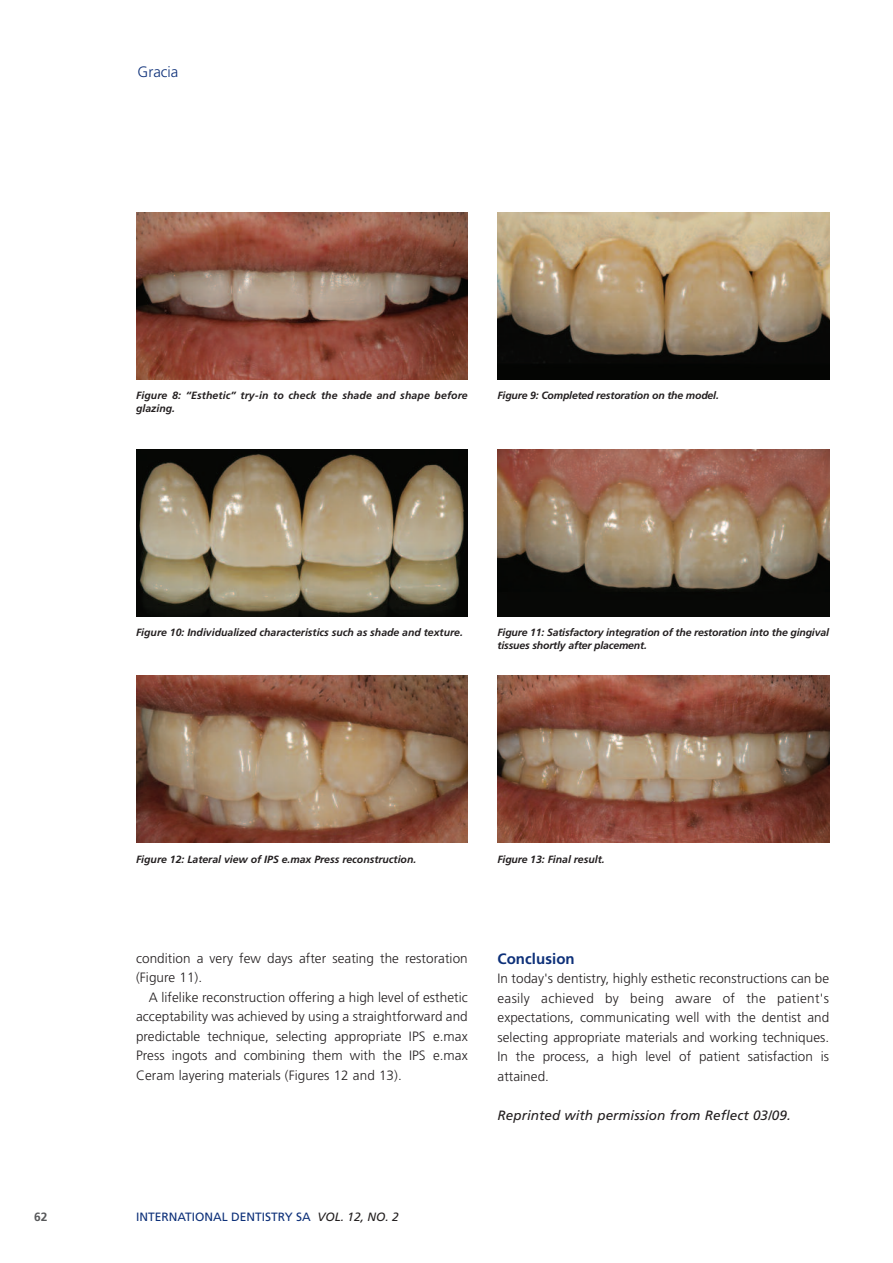
<style>
.page{position:relative;width:893px;height:1263px;background:#fff}
.page>*{position:absolute;margin:0;border:0;box-sizing:border-box;transform-origin:0 0}
.t1{font:700 15px "Frutiger";letter-spacing:.005em;color:#0d3079}
.t2{font:300 15px "Frutiger";color:#0d3079}
.t3{font:300 13.5px/19.5px "Frutiger";letter-spacing:.005em;color:#231f20;text-align:justify}
.t4{font:italic 13.5px "Frutiger";letter-spacing:.005em;color:#231f20}
.t5{font:12px "Frutiger";color:#0d3079}
.t6{font:700 12px "Frutiger";color:#57585a}
.t7{font:italic 700 10.5px/12.6px "Frutiger";color:#231f20}
.s1{font-style:italic;color:#231f20}
</style>
<div class="page">
<img style="left:497px;top:213px;width:332px;height:167px">
<img style="left:136px;top:213px;width:332px;height:167px">
<img style="left:497px;top:450px;width:332px;height:167px">
<img style="left:136px;top:450px;width:332px;height:167px">
<img style="left:497px;top:676px;width:332px;height:166px">
<img style="left:136px;top:675px;width:332px;height:167px">
<p class="t2" style="left:138px;top:65px;width:42px">Gracia</p>
<p class="t7" style="left:136px;top:390px;width:333px">Figure 8: “Esthetic” try-in to check the shade and shape before</p>
<p class="t7" style="left:497px;top:390px;width:223px">Figure 9: Completed restoration on the model.</p>
<p class="t7" style="left:136px;top:402px;width:41px">glazing.</p>
<p class="t7" style="left:136px;top:627px;width:328px">Figure 10: Individualized characteristics such as shade and texture.</p>
<p class="t7" style="left:497px;top:627px;width:333px">Figure 11: Satisfactory integration of the restoration into the gingival tissues shortly after placement.</p>
<p class="t7" style="left:136px;top:854px;width:282px">Figure 12: Lateral view of IPS e.max Press reconstruction.</p>
<p class="t7" style="left:497px;top:854px;width:109px">Figure 13: Final result.</p>
<p class="t3" style="left:136px;top:949px;width:333px">condition a very few days after seating the restoration (Figure 11).</p>
<p class="t3" style="left:136px;top:988px;width:333px;text-indent:13px">A lifelike reconstruction offering a high level of esthetic acceptability was achieved by using a straightforward and predictable technique, selecting appropriate IPS e.max Press ingots and combining them with the IPS e.max Ceram layering materials (Figures 12 and 13).</p>
<p class="t1" style="left:497px;top:952px;width:79px">Conclusion</p>
<p class="t3" style="left:497px;top:970px;width:333px">In today's dentistry, highly esthetic reconstructions can be easily achieved by being aware of the patient's expectations, communicating well with the dentist and selecting appropriate materials and working techniques.<br>In the process, a high level of patient satisfaction is attained.</p>
<p class="t4" style="left:497px;top:1110px;width:295px">Reprinted with permission from Reflect 03/09.</p>
<p class="t6" style="left:34px;top:1212px;width:15px">62</p>
<p class="t5" style="left:136px;top:1212px;width:264px">INTERNATIONAL DENTISTRY SA <span class="s1">VOL. 12, NO. 2</span></p>
</div>
